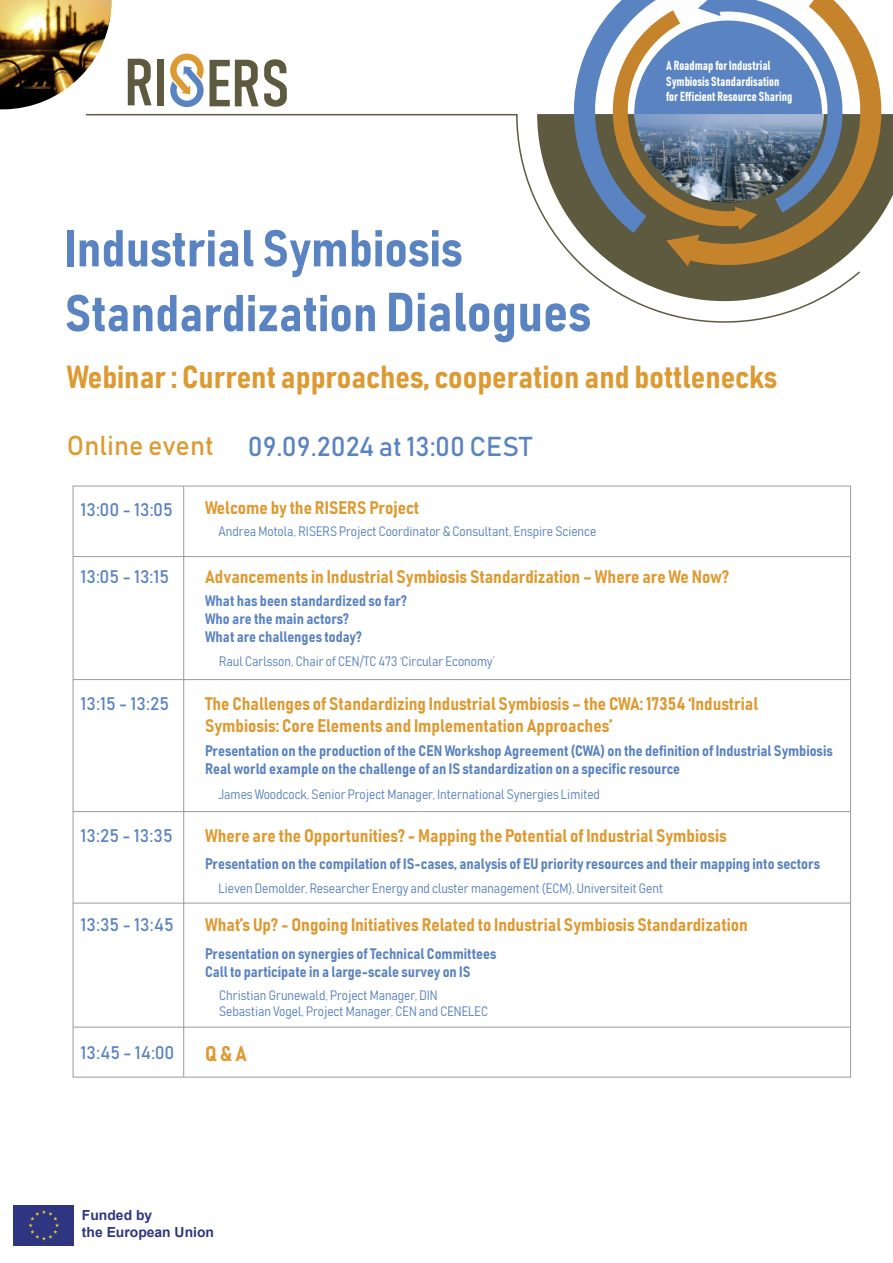
<style>
.page{position:relative;width:893px;height:1263px;background:#fff}
.page>*{position:absolute;margin:0;border:0;box-sizing:border-box;transform-origin:0 0}
.t1{font:700 semi-condensed 51px/64.8px "Bahnschrift";color:#5a83c1}
.t2{font:700 semi-condensed 31.5px "Bahnschrift";color:#de9a32}
.t3{font:27px "Bahnschrift";color:#5a83c1}
.t4{font:27px "Bahnschrift";color:#de9a32}
.t5{font:700 semi-condensed 21px "Bahnschrift";color:#de9a32}
.t6{font:700 semi-condensed 18px/21.6px "Bahnschrift";color:#de9a32}
.t7{font:18px "Bahnschrift";color:#5a83c1}
.t8{font:700 semi-condensed 15px/18px "Bahnschrift";color:#5a83c1}
.t9{font:700 13.95px/16.6px "Arial";color:#2f3681}
.t10{font:300 semi-condensed 13.5px/16.2px "Bahnschrift";color:#5a83c1}
.t11{font:700 condensed 12.9px/15.6px "Bahnschrift";color:#fff}
.s1{font-size:54px}
</style>
<div class="page">
<svg style="left:85px;top:114px;width:732px;height:209px"></svg>
<div style="left:12px;top:1204px;width:63px;height:43px;background:#2f3681"></div>
<svg style="left:29px;top:1210px;width:30px;height:30px"></svg>
<svg style="left:537px;top:114px;width:356px;height:187px"></svg>
<div style="left:157px;top:59px;width:7px;height:46px;background:#5e5a3f"></div>
<svg style="left:128px;top:59px;width:24px;height:46px"></svg>
<svg style="left:210px;top:59px;width:77px;height:48px"></svg>
<svg style="left:170px;top:54px;width:34px;height:53px"></svg>
<svg style="left:666px;top:0;width:220px;height:267px"></svg>
<svg style="left:569px;top:0;width:220px;height:233px;background:#808c9b"></svg>
<img style="left:0;top:0;width:112px;height:109px">
<hr style="left:73px;top:1027px;width:777px;height:1px;background:#9c9b9b">
<hr style="left:73px;top:903px;width:777px;height:1px;background:#9c9b9b">
<hr style="left:73px;top:811px;width:777px;height:1px;background:#9c9b9b">
<hr style="left:73px;top:679px;width:777px;height:1px;background:#9c9b9b">
<hr style="left:73px;top:556px;width:777px;height:1px;background:#9c9b9b">
<hr style="left:183px;top:486px;width:1px;height:591px;background:#9c9b9b">
<h1 class="t1" style="left:65px;top:219px;width:528px">Industrial Symbiosis<br>Standardization <span class="s1">Dialogues</span></h1>
<p class="t11" style="left:666px;top:59px;width:128px">A Roadmap for Industrial<br>Symbiosis Standardisation for Efficient Resource Sharing</p>
<h2 class="t2" style="left:67px;top:363px;width:712px">Webinar : Current approaches, cooperation and bottlenecks</h2>
<h3 class="t4" style="left:67px;top:430px;width:149px">Online event</h3>
<h3 class="t3" style="left:248px;top:430px;width:286px">09.09.2024 at 13:00 CEST</h3>
<p class="t7" style="left:80px;top:499px;width:94px">13:00 - 13:05</p>
<p class="t6" style="left:205px;top:498px;width:216px">Welcome by the RISERS Project</p>
<p class="t10" style="left:218px;top:524px;width:379px">Andrea Motola, RISERS Project Coordinator &amp; Consultant, Enspire Science</p>
<p class="t7" style="left:80px;top:566px;width:90px">13:05 - 13:15</p>
<p class="t6" style="left:205px;top:567px;width:526px">Advancements in Industrial Symbiosis Standardization ñ Where are We Now?</p>
<p class="t8" style="left:205px;top:593px;width:203px">What has been standardized so far?<br>Who are the main actors?<br>What are challenges today?</p>
<p class="t10" style="left:219px;top:654px;width:277px">Raul Carlsson, Chair of CEN/TC 473 ëCircular Economyí</p>
<p class="t7" style="left:80px;top:693px;width:90px">13:15 - 13:25</p>
<p class="t6" style="left:205px;top:694px;width:554px">The Challenges of Standardizing Industrial Symbiosis ñ the CWA: 17354 ëIndustrial<br>Symbiosis: Core Elements and Implementation Approachesí</p>
<p class="t8" style="left:205px;top:743px;width:629px">Presentation on the production of the CEN Workshop Agreement (CWA) on the definition of Industrial Symbiosis<br>Real world example on the challenge of an IS standardization on a specific resource</p>
<p class="t10" style="left:218px;top:787px;width:383px">James Woodcock, Senior Project Manager, International Synergies Limited</p>
<p class="t7" style="left:80px;top:826px;width:94px">13:25 - 13:35</p>
<p class="t6" style="left:205px;top:826px;width:523px">Where are the Opportunities? - Mapping the Potential of Industrial Symbiosis</p>
<p class="t8" style="left:205px;top:856px;width:617px">Presentation on the compilation of IS-cases, analysis of EU priority resources and their mapping into sectors</p>
<p class="t10" style="left:218px;top:881px;width:446px">Lieven Demolder, Researcher Energy and cluster management (ECM), Universiteit Gent</p>
<p class="t7" style="left:80px;top:914px;width:95px">13:35 - 13:45</p>
<p class="t6" style="left:205px;top:914px;width:544px">Whatís Up? - Ongoing Initiatives Related to Industrial Symbiosis Standardization</p>
<p class="t8" style="left:205px;top:945px;width:293px">Presentation on synergies of Technical Committees<br>Call to participate in a large-scale survey on IS</p>
<p class="t10" style="left:219px;top:988px;width:270px">Christian Grunewald, Project Manager, DIN<br>Sebastian Vogel, Project Manager, CEN and CENELEC</p>
<p class="t7" style="left:80px;top:1042px;width:96px">13:45 - 14:00</p>
<h3 class="t5" style="left:205px;top:1044px;width:43px">Q &amp; A</h3>
<p class="t9" style="left:82px;top:1208px;width:134px">Funded by<br>the European Union</p>
</div>
